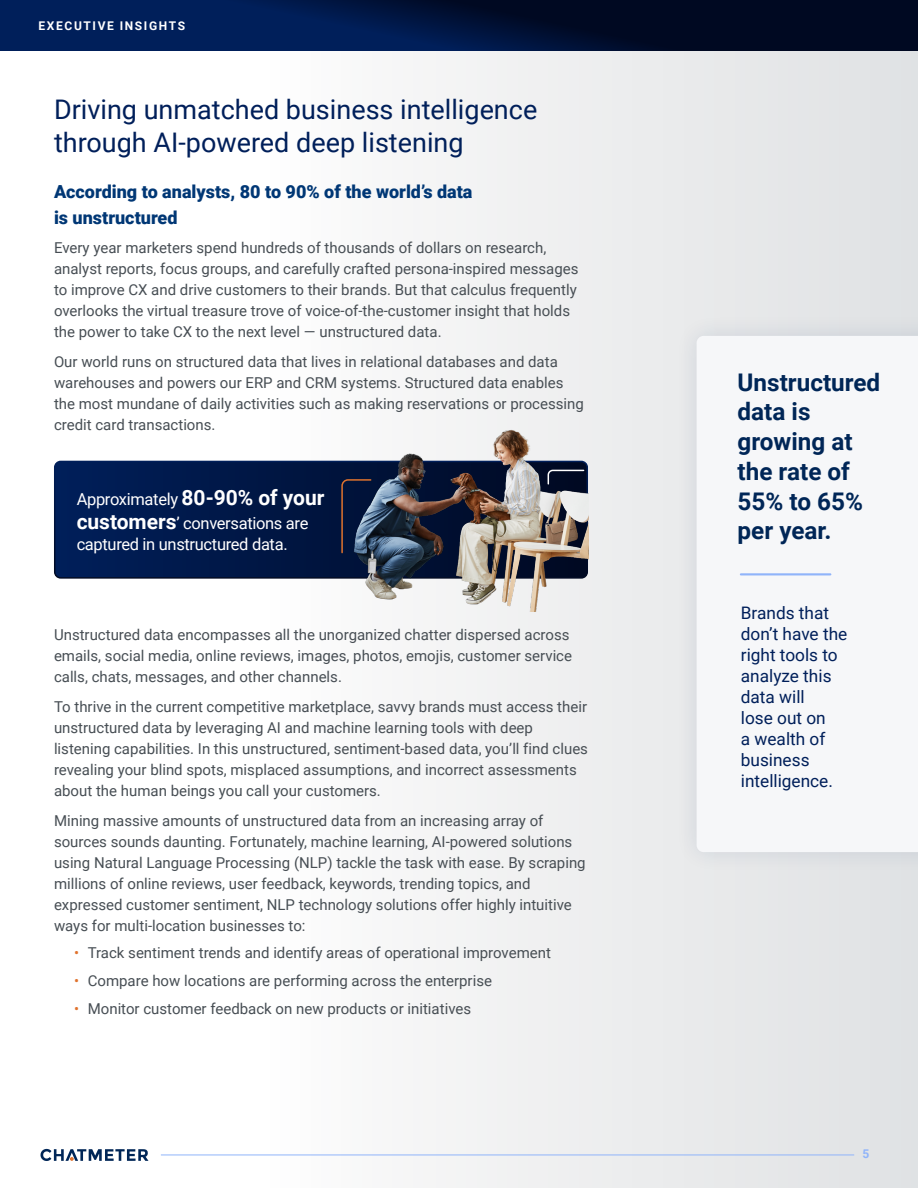
<style>
.page{position:relative;width:918px;height:1188px;background:#fff}
.page>*{position:absolute;margin:0;border:0;box-sizing:border-box;transform-origin:0 0}
.t1{font:27px/33px "Roboto";color:#001f5a}
.t2{font:700 24.3px/29.7px "Roboto";color:#002657}
.t3{font:900 18px/25.5px "Roboto";color:#003775}
.t4{font:17.25px/21px "Roboto";color:#001f5a}
.t5{font:16.5px/24px "Roboto";letter-spacing:-.02em;color:#fff}
.body_copy{font:15px/21px "Roboto";color:#474e54}
.t6{font:700 12px "Roboto";letter-spacing:.135em;color:#fff}
.t7{font:700 12px "Roboto";color:#90b4fa}
.s1{font-weight:700;font-size:21px}
.s2{color:#e0732e}
</style>
<div class="page">
<div style="left:267px;top:51px;width:651px;height:1137px;background:linear-gradient(to right,#fdfcfc,#dfe1e3)"></div>
<svg style="left:0;top:0;width:918px;height:51px;background:#00133d"></svg>
<svg style="left:40px;top:1149px;width:108px;height:12px"></svg>
<hr style="left:161px;top:1155px;width:693px;height:1px;background:#90b4fa">
<svg style="left:57px;top:461px;width:279px;height:115px;background:#00194a"></svg>
<div style="left:54px;top:461px;width:534px;height:118px;border:2px solid #fff;border-radius:6px"></div>
<div style="left:674px;top:313px;width:244px;height:562px;background:#e3e5e7"></div>
<div style="left:697px;top:336px;width:221px;height:516px;background:#f6f7f9"></div>
<hr style="left:741px;top:573px;width:89px;height:2px;background:#90b4fa">
<img style="left:336px;top:425px;width:252px;height:187px">
<svg style="left:341px;top:478px;width:31px;height:76px;background:#283552"></svg>
<svg style="left:547px;top:469px;width:38px;height:16px"></svg>
<p class="t6" style="left:39px;top:17px;width:148px">EXECUTIVE INSIGHTS</p>
<h2 class="t1" style="left:54px;top:92px;width:485px">Driving unmatched business intelligence through AI-powered deep listening</h2>
<h3 class="t3" style="left:54px;top:178px;width:420px">According to analysts, 80 to 90% of the world’s data is unstructured</h3>
<p class="body_copy" style="left:54px;top:237px;width:526px">Every year marketers spend hundreds of thousands of dollars on research, analyst reports, focus groups, and carefully crafted persona-inspired messages to improve CX and drive customers to their brands. But that calculus frequently overlooks the virtual treasure trove of voice-of-the-customer insight that holds the power to take CX to the next level — unstructured data.</p>
<p class="body_copy" style="left:54px;top:351px;width:531px">Our world runs on structured data that lives in relational databases and data warehouses and powers our ERP and CRM systems. Structured data enables the most mundane of daily activities such as making reservations or processing credit card transactions.</p>
<p class="t5" style="left:77px;top:487px;width:249px">Approximately <span class="s1">80-90% of your customers</span>’ conversations are</p>
<p class="t5" style="left:77px;top:532px;width:213px">captured in unstructured data.</p>
<p class="body_copy" style="left:54px;top:623px;width:520px">Unstructured data encompasses all the unorganized chatter dispersed across emails, social media, online reviews, images, photos, emojis, customer service calls, chats, messages, and other channels.</p>
<p class="body_copy" style="left:54px;top:695px;width:536px">To thrive in the current competitive marketplace, savvy brands must access their unstructured data by leveraging AI and machine learning tools with deep listening capabilities. In this unstructured, sentiment-based data, you’ll find clues revealing your blind spots, misplaced assumptions, and incorrect assessments about the human beings you call your customers.</p>
<p class="body_copy" style="left:54px;top:809px;width:533px">Mining massive amounts of unstructured data from an increasing array of sources sounds daunting. Fortunately, machine learning, AI-powered solutions using Natural Language Processing (NLP) tackle the task with ease. By scraping millions of online reviews, user feedback, keywords, trending topics, and expressed customer sentiment, NLP technology solutions offer highly intuitive ways for multi-location businesses to:</p>
<p class="body_copy" style="left:74px;top:942px;width:478px"><span class="s2">•</span> Track sentiment trends and identify areas of operational improvement</p>
<p class="body_copy" style="left:74px;top:970px;width:419px"><span class="s2">•</span> Compare how locations are performing across the enterprise</p>
<p class="body_copy" style="left:74px;top:997px;width:398px"><span class="s2">•</span> Monitor customer feedback on new products or initiatives</p>
<p class="t2" style="left:738px;top:366px;width:144px">Unstructured data is growing at the rate of<br>55% to 65% per year.</p>
<p class="t4" style="left:741px;top:602px;width:108px">Brands that don’t have the right tools to analyze this data will<br>lose out on<br>a wealth of business intelligence.</p>
<p class="t7" style="left:863px;top:1145px;width:8px">5</p>
</div>
